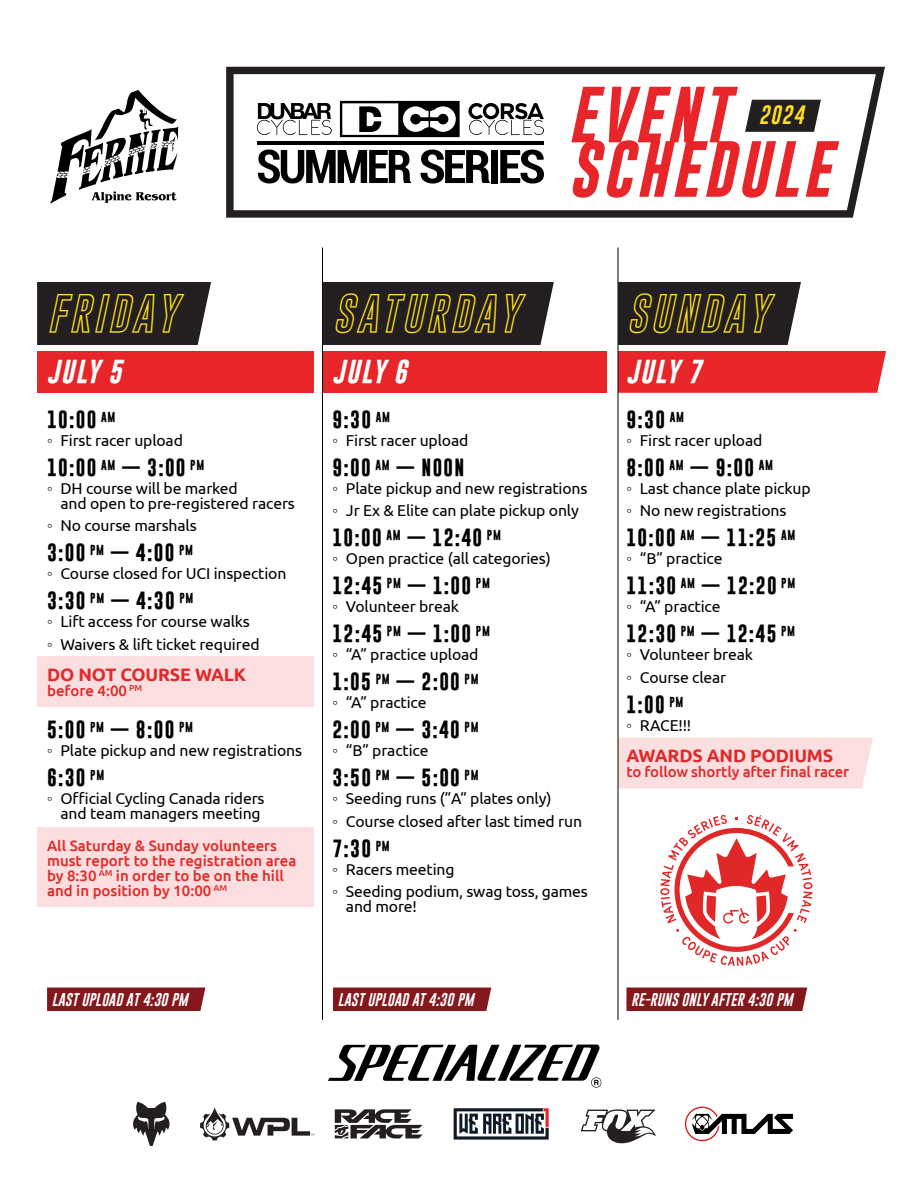
<style>
.page{position:relative;width:918px;height:1188px;background:#fff}
.page>*{position:absolute;margin:0;border:0;box-sizing:border-box;transform-origin:0 0}
.t1{font:italic 700 39px "Gobold Hollow";letter-spacing:.07em;color:#ffdf1c}
.t2{font:italic 700 24px "Gobold";letter-spacing:.07em;color:#fff}
.t3{font:italic 19.35px "Gobold Lowplus";color:#ffdf1c}
.t4{font:700 18px "Gobold";letter-spacing:.07em;color:#000}
.t5{font:700 18px "Ubuntu";letter-spacing:-.01em;color:#e12929}
.t6{font:15.75px/22.5px "Ubuntu";letter-spacing:-.01em;color:#000}
.t7{font:500 15px/15px "Ubuntu";color:#e12929}
.t8{font:italic 13.5px "Gobold Lowplus";letter-spacing:.01em;color:#fff}
.s1{font-family:"Times New Roman"}
</style>
<div class="page">
<div style="left:37px;top:657px;width:276px;height:50px;background:#fbdedf"></div>
<div style="left:37px;top:828px;width:276px;height:79px;background:#fbdedf"></div>
<div style="left:619px;top:738px;width:254px;height:51px;background:#fbdedf"></div>
<div style="left:322px;top:351px;width:286px;height:42px;background:#e82629"></div>
<hr style="left:322px;top:248px;width:1px;height:772px;background:#000">
<div style="left:322px;top:282px;width:232px;height:63px;background:#231f20"></div>
<div style="left:333px;top:988px;width:158px;height:23px;background:#84171c"></div>
<div style="left:37px;top:351px;width:277px;height:42px;background:#e82629"></div>
<div style="left:37px;top:282px;width:174px;height:63px;background:#231f20"></div>
<div style="left:47px;top:988px;width:158px;height:23px;background:#84171c"></div>
<div style="left:619px;top:351px;width:267px;height:42px;background:#e82629"></div>
<hr style="left:618px;top:248px;width:1px;height:772px;background:#000">
<div style="left:618px;top:282px;width:183px;height:63px;background:#231f20"></div>
<div style="left:626px;top:988px;width:181px;height:23px;background:#84171c"></div>
<svg style="left:226px;top:67px;width:659px;height:151px"></svg>
<svg style="left:133px;top:1102px;width:37px;height:44px"></svg>
<svg style="left:685px;top:1107px;width:108px;height:34px"></svg>
<svg style="left:581px;top:1109px;width:75px;height:35px"></svg>
<svg style="left:335px;top:1109px;width:88px;height:30px"></svg>
<svg style="left:200px;top:1107px;width:114px;height:33px"></svg>
<svg style="left:328px;top:1045px;width:273px;height:43px"></svg>
<svg style="left:454px;top:1108px;width:95px;height:32px"></svg>
<svg style="left:50px;top:90px;width:128px;height:113px"></svg>
<svg style="left:660px;top:815px;width:153px;height:151px"></svg>
<p class="t3" style="left:759px;top:103px;width:46px">2024</p>
<h1 class="t1" style="left:47px;top:288px;width:132px">FRIDAY</h1>
<h2 class="t2" style="left:47px;top:356px;width:76px">JULY 5</h2>
<p class="t4" style="left:47px;top:407px;width:70px">10:00 <sup>AM</sup></p>
<p class="t6" style="left:47px;top:428px;width:137px"><span class="s1">◦</span> First racer upload</p>
<p class="t4" style="left:47px;top:455px;width:159px">10:00 <sup>AM</sup> — 3:00 <sup>PM</sup></p>
<p class="t6" style="left:61px;top:480px;width:236px;line-height:15px;text-indent:-13px"><span class="s1">◦</span> DH course will be marked<br>and open to pre-registered racers</p>
<p class="t6" style="left:47px;top:514px;width:151px"><span class="s1">◦</span> No course marshals</p>
<p class="t4" style="left:47px;top:541px;width:147px">3:00 <sup>PM</sup> — 4:00 <sup>PM</sup></p>
<p class="t6" style="left:47px;top:562px;width:241px"><span class="s1">◦</span> Course closed for UCI inspection</p>
<p class="t4" style="left:47px;top:589px;width:148px">3:30 <sup>PM</sup> — 4:30 <sup>PM</sup></p>
<p class="t6" style="left:47px;top:610px;width:214px"><span class="s1">◦</span> Lift access for course walks<br><span class="s1">◦</span> Waivers &amp; lift ticket required</p>
<p class="t5" style="left:47px;top:664px;width:201px">DO NOT COURSE WALK</p>
<p class="t7" style="left:47px;top:683px;width:97px">before 4:00 <sup>PM</sup></p>
<p class="t4" style="left:47px;top:718px;width:147px">5:00 <sup>PM</sup> — 8:00 <sup>PM</sup></p>
<p class="t6" style="left:47px;top:739px;width:256px"><span class="s1">◦</span> Plate pickup and new registrations</p>
<p class="t4" style="left:47px;top:766px;width:59px">6:30 <sup>PM</sup></p>
<p class="t6" style="left:47px;top:790px;width:219px;line-height:15px;text-align:right"><span class="s1">◦</span> Official Cycling Canada riders and team managers meeting</p>
<p class="t7" style="left:47px;top:837px;width:251px">All Saturday &amp; Sunday volunteers must report to the registration area by 8:30 <sup>AM</sup> in order to be on the hill and in position by 10:00 <sup>AM</sup></p>
<h1 class="t1" style="left:332px;top:288px;width:188px">SATURDAY</h1>
<h2 class="t2" style="left:332px;top:356px;width:76px">JULY 6</h2>
<p class="t4" style="left:332px;top:407px;width:59px">9:30 <sup>AM</sup></p>
<p class="t6" style="left:332px;top:428px;width:137px"><span class="s1">◦</span> First racer upload</p>
<p class="t4" style="left:332px;top:455px;width:133px">9:00 <sup>AM</sup> — NOON</p>
<p class="t6" style="left:332px;top:476px;width:256px"><span class="s1">◦</span> Plate pickup and new registrations <span class="s1">◦</span> Jr Ex &amp; Elite can plate pickup only</p>
<p class="t4" style="left:332px;top:526px;width:170px">10:00 <sup>AM</sup> — 12:40 <sup>PM</sup></p>
<p class="t6" style="left:332px;top:547px;width:220px"><span class="s1">◦</span> Open practice (all categories)</p>
<p class="t4" style="left:332px;top:574px;width:159px">12:45 <sup>PM</sup> — 1:00 <sup>PM</sup></p>
<p class="t6" style="left:332px;top:595px;width:128px"><span class="s1">◦</span> Volunteer break</p>
<p class="t4" style="left:332px;top:622px;width:159px">12:45 <sup>PM</sup> — 1:00 <sup>PM</sup></p>
<p class="t6" style="left:332px;top:643px;width:148px"><span class="s1">◦</span> “A” practice upload</p>
<p class="t4" style="left:332px;top:670px;width:148px">1:05 <sup>PM</sup> — 2:00 <sup>PM</sup></p>
<p class="t6" style="left:332px;top:691px;width:96px"><span class="s1">◦</span> “A” practice</p>
<p class="t4" style="left:332px;top:718px;width:148px">2:00 <sup>PM</sup> — 3:40 <sup>PM</sup></p>
<p class="t6" style="left:332px;top:739px;width:98px"><span class="s1">◦</span> “B” practice</p>
<p class="t4" style="left:332px;top:766px;width:148px">3:50 <sup>PM</sup> — 5:00 <sup>PM</sup></p>
<p class="t6" style="left:332px;top:787px;width:251px"><span class="s1">◦</span> Seeding runs (”A” plates only)<br><span class="s1">◦</span> Course closed after last timed run</p>
<p class="t4" style="left:332px;top:836px;width:59px">7:30 <sup>PM</sup></p>
<p class="t6" style="left:332px;top:857px;width:257px"><span class="s1">◦</span> Racers meeting<br><span class="s1">◦</span> Seeding podium, swag toss, games</p>
<p class="t6" style="left:346px;top:895px;width:73px">and more!</p>
<p class="t8" style="left:52px;top:991px;width:137px">LAST UPLOAD AT 4:30 PM</p>
<p class="t8" style="left:338px;top:991px;width:137px">LAST UPLOAD AT 4:30 PM</p>
<h1 class="t1" style="left:626px;top:288px;width:144px">SUNDAY</h1>
<h2 class="t2" style="left:626px;top:356px;width:76px">JULY 7</h2>
<p class="t4" style="left:626px;top:407px;width:59px">9:30 <sup>AM</sup></p>
<p class="t6" style="left:626px;top:428px;width:137px"><span class="s1">◦</span> First racer upload</p>
<p class="t4" style="left:626px;top:455px;width:148px">8:00 <sup>AM</sup> — 9:00 <sup>AM</sup></p>
<p class="t6" style="left:626px;top:476px;width:186px"><span class="s1">◦</span> Last chance plate pickup <span class="s1">◦</span> No new registrations</p>
<p class="t4" style="left:626px;top:526px;width:170px">10:00 <sup>AM</sup> — 11:25 <sup>AM</sup></p>
<p class="t6" style="left:626px;top:547px;width:98px"><span class="s1">◦</span> “B” practice</p>
<p class="t4" style="left:626px;top:574px;width:170px">11:30 <sup>AM</sup> — 12:20 <sup>PM</sup></p>
<p class="t6" style="left:626px;top:595px;width:96px"><span class="s1">◦</span> “A” practice</p>
<p class="t4" style="left:626px;top:622px;width:170px">12:30 <sup>PM</sup> — 12:45 <sup>PM</sup></p>
<p class="t6" style="left:626px;top:643px;width:128px"><span class="s1">◦</span> Volunteer break <span class="s1">◦</span> Course clear</p>
<p class="t4" style="left:626px;top:692px;width:59px">1:00 <sup>PM</sup></p>
<p class="t6" style="left:626px;top:713px;width:66px"><span class="s1">◦</span> RACE!!!</p>
<p class="t5" style="left:626px;top:745px;width:208px">AWARDS AND PODIUMS</p>
<p class="t7" style="left:626px;top:764px;width:224px">to follow shortly after final racer</p>
<p class="t8" style="left:631px;top:991px;width:163px">RE-RUNS ONLY AFTER 4:30 PM</p>
</div>
